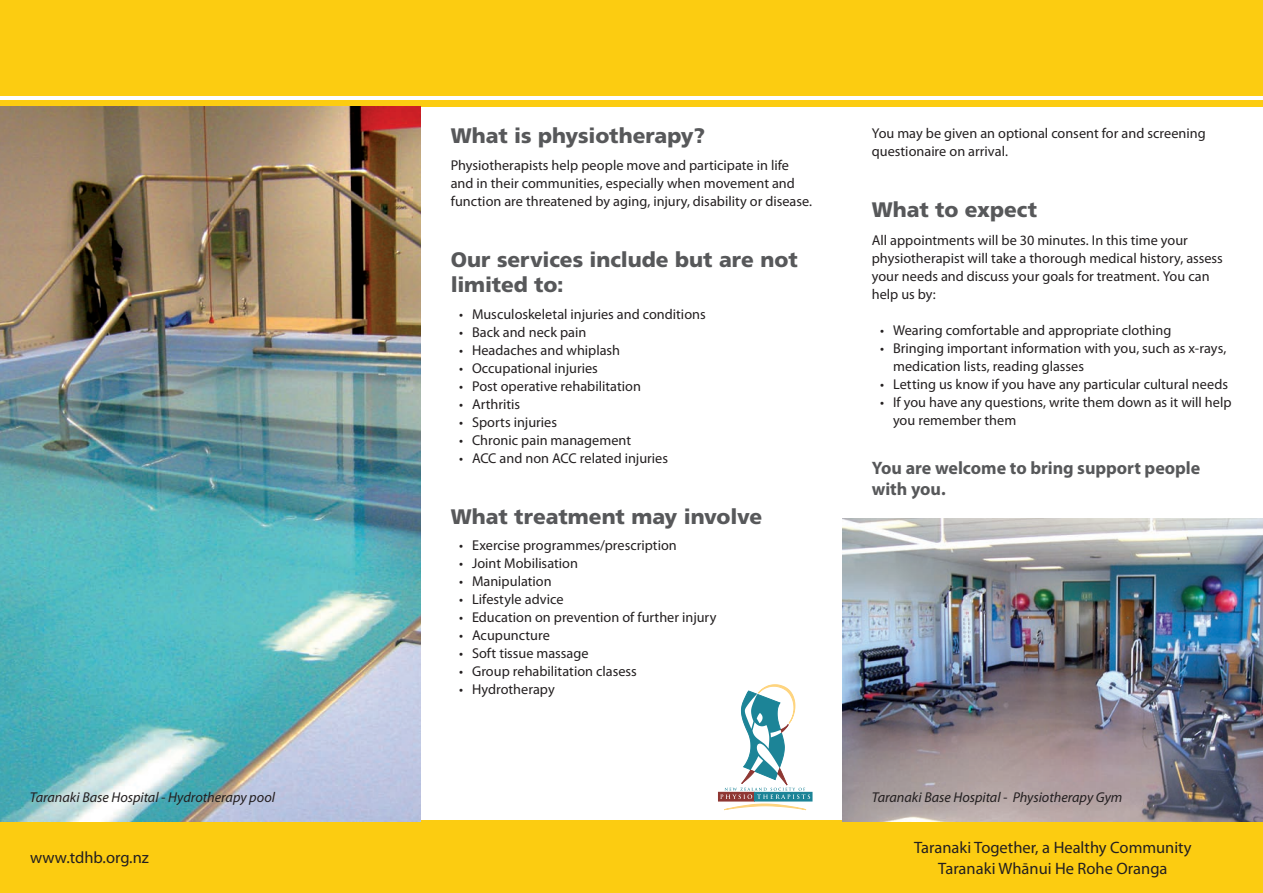
<style>
.page{position:relative;width:1263px;height:893px;background:#fff}
.page>*{position:absolute;margin:0;border:0;box-sizing:border-box;transform-origin:0 0}
.t1{font:900 21px/25.2px "Frutiger LT Std";letter-spacing:-.005em;color:#57585a}
.t2{font:700 18px/21.6px "Myriad Pro";letter-spacing:-.005em;color:#57585a}
.t3{font:16.5px/21px "Myriad Pro";color:#231f20;text-align:center}
.t4{font:14.25px/18px "Myriad Pro";color:#231f20}
.t5{font:italic 14.25px "Myriad Pro";color:#231f20}
</style>
<div class="page">
<div style="left:0;top:821px;width:1263px;height:72px;background:#fccc11"></div>
<div style="left:0;top:0;width:1263px;height:96px;background:#fccc11"></div>
<div style="left:0;top:100px;width:1263px;height:6px;background:#fccc11"></div>
<img style="left:842px;top:519px;width:421px;height:302px">
<img style="left:0;top:106px;width:421px;height:715px">
<svg style="left:718px;top:684px;width:95px;height:127px"></svg>
<h1 class="t1" style="left:451px;top:123px;width:256px">What is physiotherapy?</h1>
<p class="t4" style="left:451px;top:156px;width:363px">Physiotherapists help people move and participate in life and in their communities, especially when movement and function are threatened by aging, injury, disability or disease.</p>
<h1 class="t1" style="left:451px;top:247px;width:348px">Our services include but are not limited to:</h1>
<p class="t4" style="left:459px;top:305px;width:248px">• Musculoskeletal injuries and conditions</p>
<p class="t4" style="left:459px;top:323px;width:129px">• Back and neck pain</p>
<p class="t4" style="left:459px;top:341px;width:162px">• Headaches and whiplash</p>
<p class="t4" style="left:459px;top:359px;width:140px">• Occupational injuries</p>
<p class="t4" style="left:459px;top:377px;width:183px">• Post operative rehabilitation</p>
<p class="t4" style="left:459px;top:395px;width:62px">• Arthritis</p>
<p class="t4" style="left:459px;top:413px;width:99px">• Sports injuries</p>
<p class="t4" style="left:459px;top:431px;width:173px">• Chronic pain management</p>
<p class="t4" style="left:459px;top:449px;width:210px">• ACC and non ACC related injuries</p>
<h1 class="t1" style="left:451px;top:504px;width:313px">What treatment may involve</h1>
<p class="t4" style="left:459px;top:536px;width:219px">• Exercise programmes/prescription</p>
<p class="t4" style="left:459px;top:554px;width:120px">• Joint Mobilisation</p>
<p class="t4" style="left:459px;top:572px;width:94px">• Manipulation</p>
<p class="t4" style="left:459px;top:590px;width:106px">• Lifestyle advice</p>
<p class="t4" style="left:459px;top:608px;width:259px">• Education on prevention of further injury</p>
<p class="t4" style="left:459px;top:626px;width:92px">• Acupuncture</p>
<p class="t4" style="left:459px;top:644px;width:131px">• Soft tissue massage</p>
<p class="t4" style="left:459px;top:662px;width:179px">• Group rehabilitation clasess</p>
<p class="t4" style="left:459px;top:680px;width:97px">• Hydrotherapy</p>
<p class="t4" style="left:872px;top:124px;width:335px">You may be given an optional consent for and screening questionaire on arrival.</p>
<h1 class="t1" style="left:872px;top:197px;width:167px">What to expect</h1>
<p class="t4" style="left:872px;top:231px;width:353px">All appointments will be 30 minutes. In this time your physiotherapist will take a thorough medical history, assess your needs and discuss your goals for treatment. You can help us by:</p>
<p class="t4" style="left:880px;top:321px;width:292px">• Wearing comfortable and appropriate clothing</p>
<p class="t4" style="left:893px;top:339px;width:335px;text-indent:-13px">• Bringing important information with you, such as x-rays, medication lists, reading glasses</p>
<p class="t4" style="left:880px;top:375px;width:349px">• Letting us know if you have any particular cultural needs</p>
<p class="t4" style="left:893px;top:393px;width:340px;text-indent:-13px">• If you have any questions, write them down as it will help you remember them</p>
<p class="t2" style="left:872px;top:456px;width:330px">You are welcome to bring support people with you.</p>
<p class="t5" style="left:30px;top:789px;width:247px">Taranaki Base Hospital - Hydrotherapy pool</p>
<p class="t5" style="left:872px;top:789px;width:252px">Taranaki Base Hospital - Physiotherapy Gym</p>
<p class="t3" style="left:914px;top:836px;width:279px">Taranaki Together, a Healthy Community<br>Taranaki Whānui He Rohe Oranga</p>
<p class="t3" style="left:30px;top:847px;width:120px">www.tdhb.org.nz</p>
</div>
